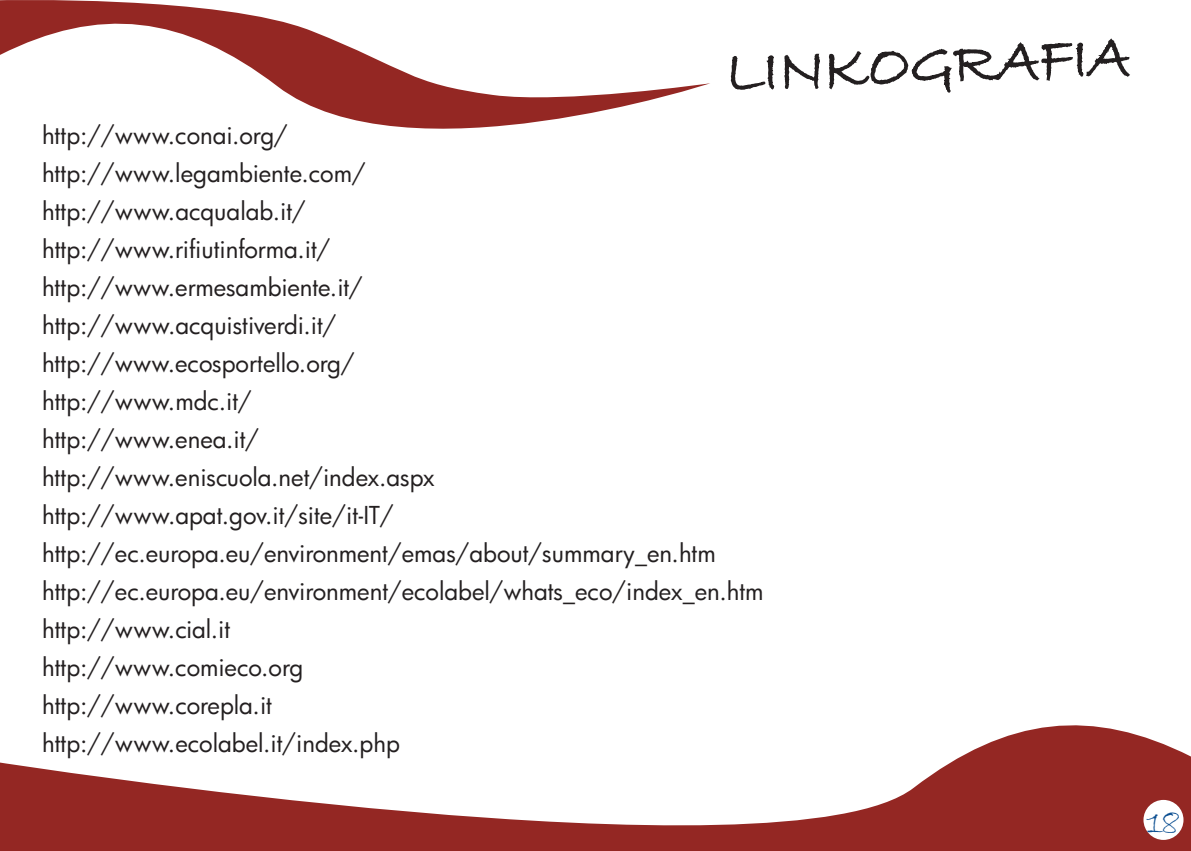
<style>
.page{position:relative;width:1191px;height:851px;background:#fff}
.page>*{position:absolute;margin:0;border:0;box-sizing:border-box;transform-origin:0 0}
.t1{font:60px "Bradley Hand ITC";color:#231f20}
.t2{font:36px "Bradley Hand ITC";color:#0b4e91}
.t3{font:24px/38px "Futura";color:#231f20}
</style>
<div class="page">
<svg style="left:0;top:725px;width:1191px;height:126px"></svg>
<div style="left:1143px;top:800px;width:40px;height:40px;background:#fff;border-radius:50%"></div>
<svg style="left:0;top:0;width:710px;height:129px"></svg>
<p class="t1" style="left:725px;top:32px;width:406px;rotate:-2deg">LINKOGRAFIA</p>
<p class="t3" style="left:42px;top:118px;width:723px">http://www.conai.org/<br>http://www.legambiente.com/<br>http://www.acqualab.it/<br>http://www.rifiutinforma.it/<br>http://www.ermesambiente.it/<br>http://www.acquistiverdi.it/<br>http://www.ecosportello.org/<br>http://www.mdc.it/<br>http://www.enea.it/<br>http://www.eniscuola.net/index.aspx http://www.apat.gov.it/site/it-IT/ http://ec.europa.eu/environment/emas/about/summary_en.htm http://ec.europa.eu/environment/ecolabel/whats_eco/index_en.htm http://www.cial.it<br>http://www.comieco.org<br>http://www.corepla.it<br>http://www.ecolabel.it/index.php</p>
<p class="t2" style="left:1146px;top:798px;width:35px">18</p>
</div>
